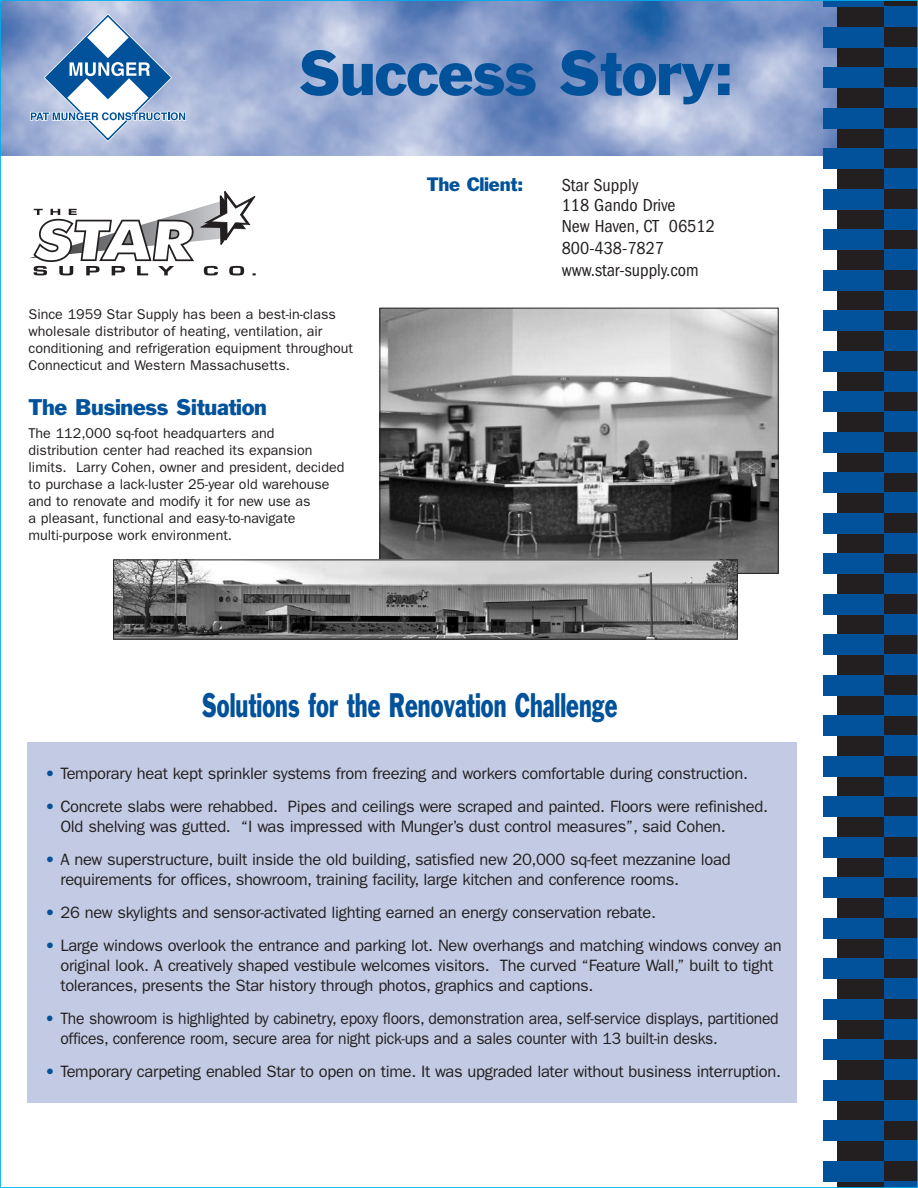
<style>
.page{position:relative;width:918px;height:1188px;background:#fff}
.page>*{position:absolute;margin:0;border:0;box-sizing:border-box;transform-origin:0 0}
.t1{font:58.5px "Franklin Gothic";letter-spacing:-.015em;color:#01529a}
.t2{font:31.5px "Franklin Gothic";color:#01529a;scale:.67 1}
.t3{font:21px "Franklin Gothic";letter-spacing:-.015em;color:#01529a}
.t4{font:condensed 18px/21.3px "Franklin Gothic";color:#231f20}
.t5{font:18px "Franklin Gothic";letter-spacing:-.015em;color:#01529a}
.t6{font:16.5px/19.8px "Franklin Gothic";letter-spacing:-.02em;color:#231f20}
.t7{font:16.5px/19.8px "Franklin Gothic";letter-spacing:-.02em;color:#231f20;scale:.95 1}
.t8{font:14.25px/17.1px "Franklin Gothic";color:#231f20}
.s1{font-weight:800;color:#01529a}
</style>
<div class="page">
<div style="left:27px;top:742px;width:769px;height:361px;background:#c3cbe4"></div>
<img style="left:2px;top:2px;width:836px;height:153px">
<svg style="left:30px;top:14px;width:156px;height:128px"></svg>
<div style="left:838px;top:0;width:80px;height:1188px;background:#231f20"></div>
<div style="left:884px;top:7px;width:34px;height:20px;background:#01529a"></div>
<div style="left:884px;top:47px;width:34px;height:21px;background:#01529a"></div>
<div style="left:884px;top:88px;width:34px;height:20px;background:#01529a"></div>
<div style="left:824px;top:0;width:60px;height:7px;background:#01529a"></div>
<div style="left:824px;top:27px;width:60px;height:20px;background:#01529a"></div>
<div style="left:824px;top:67px;width:60px;height:21px;background:#01529a"></div>
<div style="left:884px;top:128px;width:34px;height:20px;background:#01529a"></div>
<div style="left:824px;top:108px;width:60px;height:20px;background:#01529a"></div>
<div style="left:884px;top:169px;width:34px;height:20px;background:#01529a"></div>
<div style="left:824px;top:148px;width:60px;height:21px;background:#01529a"></div>
<div style="left:884px;top:209px;width:34px;height:20px;background:#01529a"></div>
<div style="left:824px;top:189px;width:60px;height:20px;background:#01529a"></div>
<div style="left:884px;top:250px;width:34px;height:20px;background:#01529a"></div>
<div style="left:824px;top:230px;width:60px;height:20px;background:#01529a"></div>
<div style="left:884px;top:290px;width:34px;height:21px;background:#01529a"></div>
<div style="left:824px;top:270px;width:60px;height:20px;background:#01529a"></div>
<div style="left:884px;top:331px;width:34px;height:20px;background:#01529a"></div>
<div style="left:824px;top:310px;width:60px;height:21px;background:#01529a"></div>
<div style="left:884px;top:371px;width:34px;height:20px;background:#01529a"></div>
<div style="left:824px;top:351px;width:60px;height:20px;background:#01529a"></div>
<div style="left:884px;top:412px;width:34px;height:20px;background:#01529a"></div>
<div style="left:824px;top:391px;width:60px;height:21px;background:#01529a"></div>
<div style="left:884px;top:452px;width:34px;height:20px;background:#01529a"></div>
<div style="left:824px;top:432px;width:60px;height:20px;background:#01529a"></div>
<div style="left:884px;top:493px;width:34px;height:20px;background:#01529a"></div>
<div style="left:824px;top:472px;width:60px;height:21px;background:#01529a"></div>
<div style="left:884px;top:533px;width:34px;height:21px;background:#01529a"></div>
<div style="left:824px;top:513px;width:60px;height:20px;background:#01529a"></div>
<div style="left:884px;top:574px;width:34px;height:20px;background:#01529a"></div>
<div style="left:824px;top:553px;width:60px;height:21px;background:#01529a"></div>
<div style="left:884px;top:614px;width:34px;height:20px;background:#01529a"></div>
<div style="left:824px;top:594px;width:60px;height:20px;background:#01529a"></div>
<div style="left:884px;top:655px;width:34px;height:20px;background:#01529a"></div>
<div style="left:824px;top:634px;width:60px;height:21px;background:#01529a"></div>
<div style="left:884px;top:695px;width:34px;height:20px;background:#01529a"></div>
<div style="left:824px;top:675px;width:60px;height:20px;background:#01529a"></div>
<div style="left:884px;top:736px;width:34px;height:20px;background:#01529a"></div>
<div style="left:824px;top:715px;width:60px;height:21px;background:#01529a"></div>
<div style="left:884px;top:776px;width:34px;height:21px;background:#01529a"></div>
<div style="left:824px;top:756px;width:60px;height:20px;background:#01529a"></div>
<div style="left:884px;top:817px;width:34px;height:20px;background:#01529a"></div>
<div style="left:824px;top:796px;width:60px;height:21px;background:#01529a"></div>
<div style="left:884px;top:857px;width:34px;height:20px;background:#01529a"></div>
<div style="left:824px;top:837px;width:60px;height:20px;background:#01529a"></div>
<div style="left:884px;top:898px;width:34px;height:20px;background:#01529a"></div>
<div style="left:824px;top:877px;width:60px;height:21px;background:#01529a"></div>
<div style="left:884px;top:938px;width:34px;height:20px;background:#01529a"></div>
<div style="left:824px;top:918px;width:60px;height:20px;background:#01529a"></div>
<div style="left:884px;top:979px;width:34px;height:20px;background:#01529a"></div>
<div style="left:824px;top:958px;width:60px;height:21px;background:#01529a"></div>
<div style="left:884px;top:1019px;width:34px;height:21px;background:#01529a"></div>
<div style="left:824px;top:999px;width:60px;height:20px;background:#01529a"></div>
<div style="left:884px;top:1060px;width:34px;height:20px;background:#01529a"></div>
<div style="left:824px;top:1039px;width:60px;height:21px;background:#01529a"></div>
<div style="left:884px;top:1100px;width:34px;height:20px;background:#01529a"></div>
<div style="left:824px;top:1080px;width:60px;height:20px;background:#01529a"></div>
<div style="left:884px;top:1141px;width:34px;height:20px;background:#01529a"></div>
<div style="left:824px;top:1120px;width:60px;height:21px;background:#01529a"></div>
<div style="left:884px;top:1181px;width:34px;height:7px;background:#01529a"></div>
<div style="left:824px;top:1161px;width:60px;height:20px;background:#01529a"></div>
<img style="left:382px;top:310px;width:395px;height:262px">
<img style="left:115px;top:562px;width:621px;height:76px">
<div style="left:113px;top:560px;width:625px;height:80px;border:1px solid #231f20"></div>
<svg style="left:29px;top:191px;width:227px;height:84px"></svg>
<h1 class="t1" style="left:298px;top:51px;width:437px">Success Story:</h1>
<p class="t8" style="left:28px;top:307px;width:326px">Since 1959 Star Supply has been a best-in-class wholesale distributor of heating, ventilation, air conditioning and refrigeration equipment throughout Connecticut and Western Massachusetts.</p>
<p class="t3" style="left:28px;top:399px;width:240px">The Business Situation</p>
<p class="t8" style="left:28px;top:426px;width:317px">The 112,000 sq-foot headquarters and distribution center had reached its expansion limits. Larry Cohen, owner and president, decided to purchase a lack-luster 25-year old warehouse and to renovate and modify it for new use as<br>a pleasant, functional and easy-to-navigate multi-purpose work environment.</p>
<p class="t5" style="left:427px;top:177px;width:98px">The Client:</p>
<p class="t4" style="left:562px;top:175px;width:155px">Star Supply<br>118 Gando Drive<br>New Haven, CT 06512<br>800-438-7827 www.star-supply.com</p>
<h2 class="t2" style="left:202px;top:693px;width:622px">Solutions for the Renovation Challenge</h2>
<p class="t6" style="left:45px;top:765px;width:704px"><span class="s1">•</span> Temporary heat kept sprinkler systems from freezing and workers comfortable during construction.</p>
<p class="t6" style="left:60px;top:798px;width:709px;text-indent:-15px"><span class="s1">•</span> Concrete slabs were rehabbed. Pipes and ceilings were scraped and painted. Floors were refinished.<br>Old shelving was gutted. “I was impressed with Munger’s dust control measures”, said Cohen.</p>
<p class="t6" style="left:60px;top:851px;width:672px;text-indent:-15px"><span class="s1">•</span> A new superstructure, built inside the old building, satisfied new 20,000 sq-feet mezzanine load requirements for offices, showroom, training facility, large kitchen and conference rooms.</p>
<p class="t6" style="left:45px;top:904px;width:612px"><span class="s1">•</span> 26 new skylights and sensor-activated lighting earned an energy conservation rebate.</p>
<p class="t6" style="left:60px;top:937px;width:723px;text-indent:-15px"><span class="s1">•</span> Large windows overlook the entrance and parking lot. New overhangs and matching windows convey an original look. A creatively shaped vestibule welcomes visitors. The curved “Feature Wall,” built to tight tolerances, presents the Star history through photos, graphics and captions.</p>
<p class="t7" style="left:60px;top:1010px;width:758px;text-indent:-15px"><span class="s1">•</span> The showroom is highlighted by cabinetry, epoxy floors, demonstration area, self-service displays, partitioned offices, conference room, secure area for night pick-ups and a sales counter with 13 built-in desks.</p>
<p class="t6" style="left:45px;top:1063px;width:737px"><span class="s1">•</span> Temporary carpeting enabled Star to open on time. It was upgraded later without business interruption.</p>
</div>
